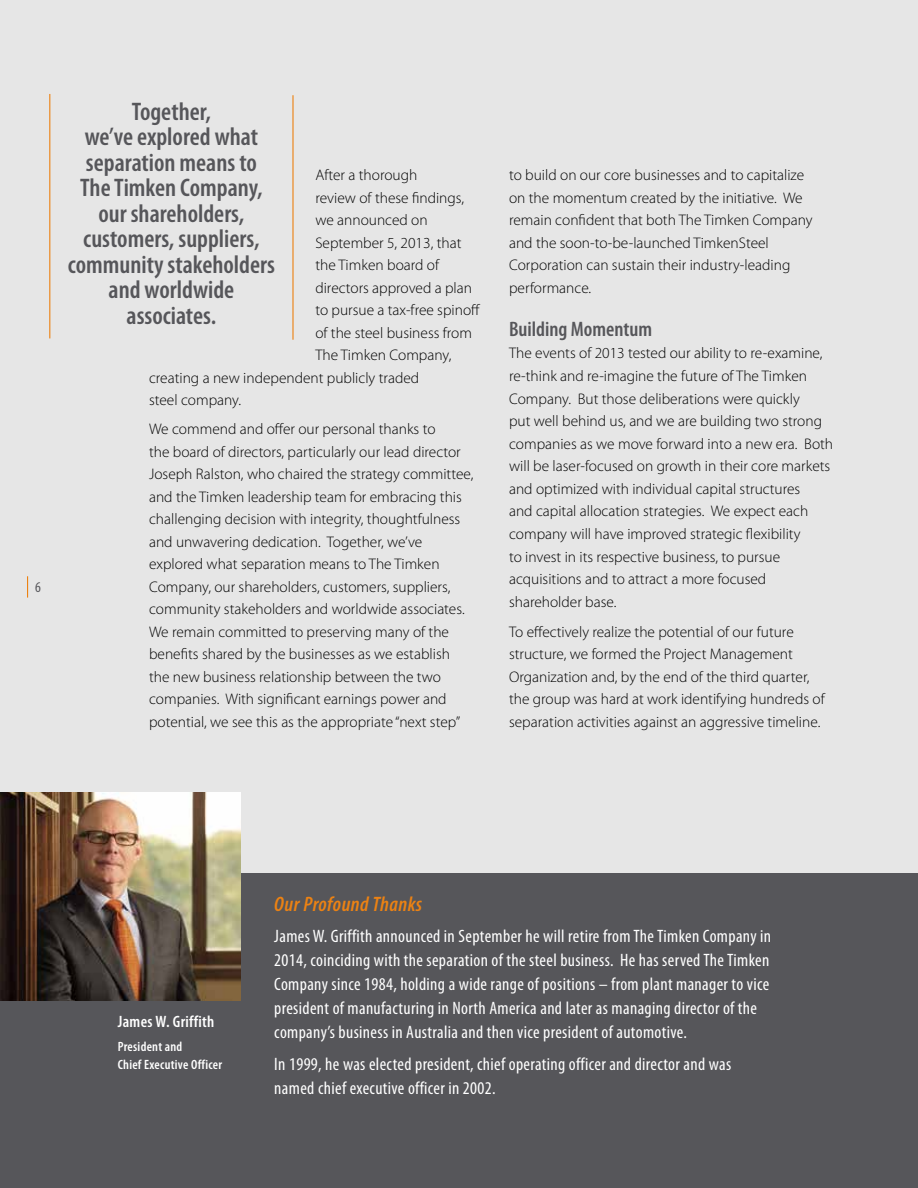
<style>
.page{position:relative;width:918px;height:1188px;background:#fff}
.page>*{position:absolute;margin:0;border:0;box-sizing:border-box;transform-origin:0 0}
.t1{font:600 condensed 25.5px/25.5px "Myriad Pro";color:#56565a;text-align:center}
.t2{font:italic 600 condensed 21px "Myriad Pro";letter-spacing:.02em;color:#ec8213}
.t3{font:600 condensed 21px "Myriad Pro";color:#56565a}
.t4{font:condensed 18px/24px "Myriad Pro";letter-spacing:.02em;color:#fff}
.t5{font:600 condensed 16.5px "Myriad Pro";letter-spacing:.02em;color:#fff}
.t6{font:300 15.3px/22.5px "Myriad Pro";color:#000}
.t7{font:condensed 15px "Myriad Pro";color:#56565a}
.t8{font:600 condensed 13.5px/18px "Myriad Pro";letter-spacing:.02em;color:#fff}
</style>
<div class="page">
<div style="left:0;top:873px;width:918px;height:315px;background:#56565a"></div>
<div style="left:0;top:0;width:918px;height:873px;background:#e6e6e6"></div>
<hr style="left:49px;top:94px;width:1px;height:244px;background:#ec8213">
<hr style="left:292px;top:95px;width:2px;height:245px;background:#ec8213">
<svg style="left:27px;top:576px;width:1px;height:22px"></svg>
<img style="left:0;top:793px;width:241px;height:207px">
<p class="t7" style="left:35px;top:578px;width:7px">6</p>
<h1 class="t1" style="left:68px;top:98px;width:209px">Together,<br>we’ve explored what separation means to<br>The Timken Company, our shareholders, customers, suppliers, community stakeholders and worldwide associates.</h1>
<p class="t6" style="left:315px;top:164px;width:103px">After a thorough</p>
<p class="t6" style="left:315px;top:186px;width:150px">review of these findings,</p>
<p class="t6" style="left:315px;top:209px;width:114px">we announced on</p>
<p class="t6" style="left:315px;top:231px;width:148px">September 5, 2013, that</p>
<p class="t6" style="left:315px;top:254px;width:125px">the Timken board of</p>
<p class="t6" style="left:315px;top:276px;width:158px">directors approved a plan</p>
<p class="t6" style="left:315px;top:299px;width:166px">to pursue a tax-free spinoff</p>
<p class="t6" style="left:315px;top:321px;width:158px">of the steel business from</p>
<p class="t6" style="left:315px;top:344px;width:138px">The Timken Company,</p>
<p class="t6" style="left:149px;top:366px;width:272px">creating a new independent publicly traded</p>
<p class="t6" style="left:149px;top:389px;width:94px">steel company.</p>
<p class="t6" style="left:149px;top:418px;width:326px">We commend and offer our personal thanks to<br>the board of directors, particularly our lead director Joseph Ralston, who chaired the strategy committee, and the Timken leadership team for embracing this challenging decision with integrity, thoughtfulness and unwavering dedication. Together, we’ve explored what separation means to The Timken Company, our shareholders, customers, suppliers, community stakeholders and worldwide associates.<br>We remain committed to preserving many of the benefits shared by the businesses as we establish the new business relationship between the two companies. With significant earnings power and potential, we see this as the appropriate “next step”</p>
<p class="t6" style="left:509px;top:164px;width:305px">to build on our core businesses and to capitalize on the momentum created by the initiative. We remain confident that both The Timken Company and the soon-to-be-launched TimkenSteel Corporation can sustain their industry-leading performance.</p>
<h2 class="t3" style="left:509px;top:316px;width:145px">Building Momentum</h2>
<p class="t6" style="left:509px;top:342px;width:326px">The events of 2013 tested our ability to re-examine, re-think and re-imagine the future of The Timken Company. But those deliberations were quickly<br>put well behind us, and we are building two strong companies as we move forward into a new era. Both will be laser-focused on growth in their core markets and optimized with individual capital structures<br>and capital allocation strategies. We expect each company will have improved strategic flexibility<br>to invest in its respective business, to pursue acquisitions and to attract a more focused shareholder base.</p>
<p class="t6" style="left:509px;top:620px;width:317px">To effectively realize the potential of our future structure, we formed the Project Management Organization and, by the end of the third quarter, the group was hard at work identifying hundreds of separation activities against an aggressive timeline.</p>
<p class="t5" style="left:118px;top:1011px;width:98px">James W. Griffith</p>
<p class="t8" style="left:118px;top:1038px;width:106px">President and<br>Chief Executive Officer</p>
<h2 class="t2" style="left:274px;top:891px;width:149px">Our Profound Thanks</h2>
<p class="t4" style="left:274px;top:924px;width:498px">James W. Griffith announced in September he will retire from The Timken Company in 2014, coinciding with the separation of the steel business. He has served The Timken Company since 1984, holding a wide range of positions – from plant manager to vice president of manufacturing in North America and later as managing director of the company’s business in Australia and then vice president of automotive.</p>
<p class="t4" style="left:274px;top:1052px;width:458px">In 1999, he was elected president, chief operating officer and director and was named chief executive officer in 2002.</p>
</div>
